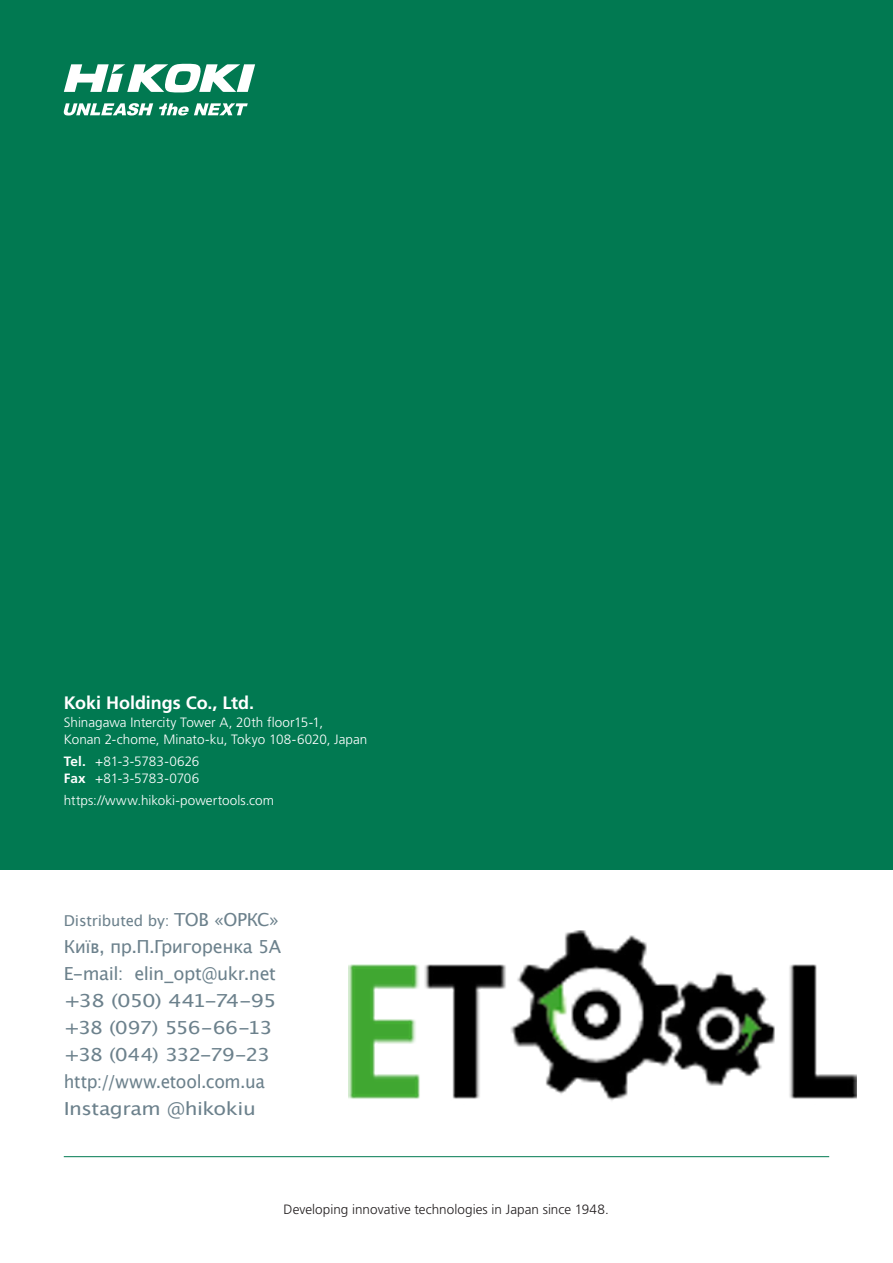
<style>
.page{position:relative;width:893px;height:1263px;background:#fff}
.page>*{position:absolute;margin:0;border:0;box-sizing:border-box;transform-origin:0 0}
.t1{font:18px "Lucida Grande";letter-spacing:-.025em;color:#6c818c}
.t2{font:18px "Lucida Grande";letter-spacing:-.055em;color:#6c818c;scale:1.15 1}
.t3{font:18px "Lucida Grande";letter-spacing:-.025em;color:#6c818c;scale:.96 1}
.t4{font:700 18px "Frutiger LT Std";letter-spacing:-.005em;color:#fff}
.t5{font:18px "Lucida Grande";letter-spacing:-.055em;color:#6c818c;scale:1.2 1}
.t6{font:18px "Lucida Grande";letter-spacing:-.025em;color:#6c818c;scale:1.15 1}
.t7{font:15px "Lucida Grande";letter-spacing:-.01em;color:#6c818c}
.t8{font:300 13.5px "Frutiger LT Std";color:#fff}
.t9{font:300 13.5px "Frutiger LT Std";letter-spacing:.005em;color:#231f20}
.s1{font-weight:700}
.s2{font-size:18px}
</style>
<div class="page">
<div style="left:0;top:0;width:893px;height:869px;background:#017951"></div>
<hr style="left:64px;top:1156px;width:765px;height:1px;background:#017951">
<svg style="left:64px;top:64px;width:191px;height:28px"></svg>
<svg style="left:64px;top:103px;width:89px;height:13px"></svg>
<svg style="left:159px;top:103px;width:89px;height:12px"></svg>
<img style="left:349px;top:931px;width:508px;height:170px">
<p class="t4" style="left:64px;top:692px;width:192px">Koki Holdings Co., Ltd.</p>
<p class="t8" style="left:64px;top:715px;width:261px">Shinagawa Intercity Tower A, 20th floor15-1,</p>
<p class="t8" style="left:64px;top:732px;width:305px">Konan 2-chome, Minato-ku, Tokyo 108-6020, Japan</p>
<p class="t8" style="left:64px;top:754px;width:137px"><span class="s1">Tel.</span> +81-3-5783-0626</p>
<p class="t8" style="left:64px;top:771px;width:137px"><span class="s1">Fax</span> +81-3-5783-0706</p>
<p class="t8" style="left:64px;top:793px;width:212px">https://www.hikoki-powertools.com</p>
<p class="t7" style="left:64px;top:912px;width:217px">Distributed by: <span class="s2">ТОВ «ОРКС»</span></p>
<p class="t1" style="left:64px;top:936px;width:219px">Київ, пр.П.Григоренка 5А</p>
<p class="t1" style="left:64px;top:963px;width:214px">E-mail: elin_opt@ukr.net</p>
<p class="t5" style="left:64px;top:990px;width:179px">+38 (050) 441-74-95</p>
<p class="t2" style="left:64px;top:1017px;width:183px">+38 (097) 556-66-13</p>
<p class="t2" style="left:64px;top:1044px;width:181px">+38 (044) 332-79-23</p>
<p class="t3" style="left:64px;top:1071px;width:211px">http://www.etool.com.ua</p>
<p class="t6" style="left:64px;top:1098px;width:169px">Instagram @hikokiu</p>
<p class="t9" style="left:284px;top:1202px;width:327px">Developing innovative technologies in Japan since 1948.</p>
</div>
